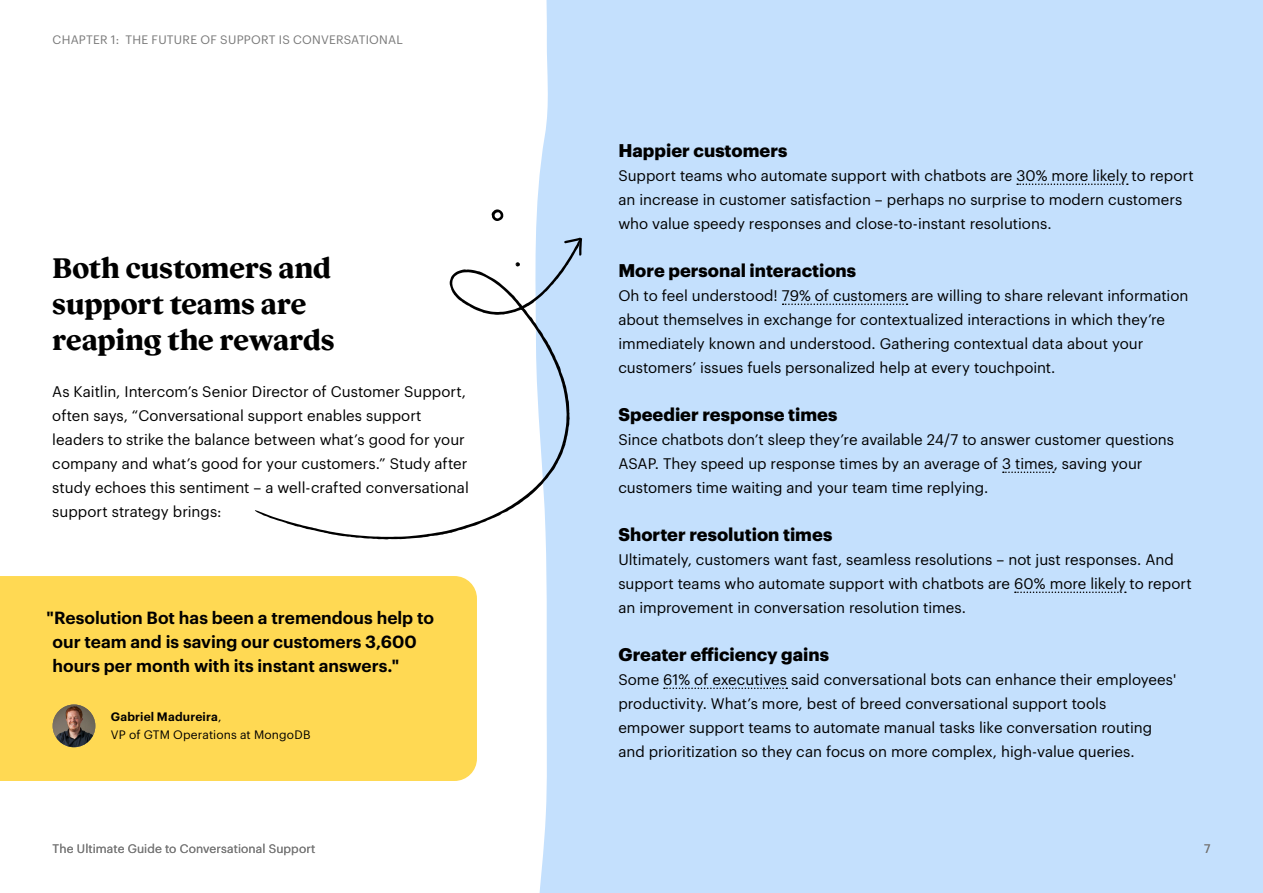
<style>
.page{position:relative;width:1263px;height:893px;background:#fff}
.page>*{position:absolute;margin:0;border:0;box-sizing:border-box;transform-origin:0 0}
.t1{font:30px/36px "Honey Bold Banner";letter-spacing:-.005em;color:#000}
.t2{font:700 18px "Graphik";color:#000}
.t3{font:600 17.25px/24px "Graphik";color:#000}
.t4{font:15px/24px "Graphik";color:#000}
.t5{font:12px "Graphik";letter-spacing:.015em;color:#787878}
.t6{font:12px/18px "Graphik";letter-spacing:.01em;color:#000}
.s1{font-weight:600}
</style>
<div class="page">
<div style="left:536px;top:0;width:727px;height:893px;background:#c4e0fd"></div>
<svg style="left:1017px;top:183px;width:111px;height:2px"></svg>
<svg style="left:783px;top:303px;width:124px;height:2px"></svg>
<svg style="left:1003px;top:471px;width:51px;height:2px"></svg>
<svg style="left:1015px;top:591px;width:111px;height:2px"></svg>
<svg style="left:664px;top:687px;width:123px;height:2px"></svg>
<div style="left:0;top:576px;width:477px;height:205px;background:#ffd953"></div>
<img style="left:53px;top:704px;width:42px;height:43px;border-radius:21px">
<svg style="left:255px;top:238px;width:326px;height:301px"></svg>
<svg style="left:491px;top:209px;width:12px;height:12px"></svg>
<svg style="left:515px;top:262px;width:5px;height:4px"></svg>
<svg style="left:564px;top:237px;width:18px;height:19px"></svg>
<p class="t5" style="left:53px;top:31px;width:352px">CHAPTER 1: THE FUTURE OF SUPPORT IS CONVERSATIONAL</p>
<h1 class="t1" style="left:52px;top:251px;width:284px">Both customers and support teams are reaping the rewards</h1>
<p class="t4" style="left:52px;top:378px;width:418px">As Kaitlin, Intercom’s Senior Director of Customer Support, often says, “Conversational support enables support leaders to strike the balance between what’s good for your company and what’s good for your customers.” Study after study echoes this sentiment – a well-crafted conversational support strategy brings:</p>
<p class="t3" style="left:53px;top:604px;width:383px;text-indent:-6px">"Resolution Bot has been a tremendous help to our team and is saving our customers 3,600 hours per month with its instant answers."</p>
<p class="t6" style="left:111px;top:706px;width:201px"><span class="s1">Gabriel Madureira</span>,<br>VP of GTM Operations at MongoDB</p>
<p class="t5" style="left:53px;top:840px;width:264px">The Ultimate Guide to Conversational Support</p>
<p class="t2" style="left:618px;top:136px;width:170px">Happier customers</p>
<p class="t4" style="left:618px;top:162px;width:577px">Support teams who automate support with chatbots are 30% more likely to report an increase in customer satisfaction – perhaps no surprise to modern customers who value speedy responses and close-to-instant resolutions.</p>
<p class="t2" style="left:618px;top:256px;width:239px">More personal interactions</p>
<p class="t4" style="left:618px;top:282px;width:571px">Oh to feel understood! 79% of customers are willing to share relevant information about themselves in exchange for contextualized interactions in which they’re immediately known and understood. Gathering contextual data about your customers’ issues fuels personalized help at every touchpoint.</p>
<p class="t2" style="left:618px;top:400px;width:220px">Speedier response times</p>
<p class="t4" style="left:618px;top:426px;width:557px">Since chatbots don’t sleep they’re available 24/7 to answer customer questions<br>ASAP. They speed up response times by an average of 3 times, saving your customers time waiting and your team time replying.</p>
<p class="t2" style="left:618px;top:520px;width:215px">Shorter resolution times</p>
<p class="t4" style="left:618px;top:546px;width:575px">Ultimately, customers want fast, seamless resolutions – not just responses. And support teams who automate support with chatbots are 60% more likely to report an improvement in conversation resolution times.</p>
<p class="t2" style="left:618px;top:640px;width:212px">Greater efficiency gains</p>
<p class="t4" style="left:618px;top:666px;width:559px">Some 61% of executives said conversational bots can enhance their employees' productivity. What’s more, best of breed conversational support tools empower support teams to automate manual tasks like conversation routing and prioritization so they can focus on more complex, high-value queries.</p>
<p class="t5" style="left:1204px;top:840px;width:8px">7</p>
</div>
